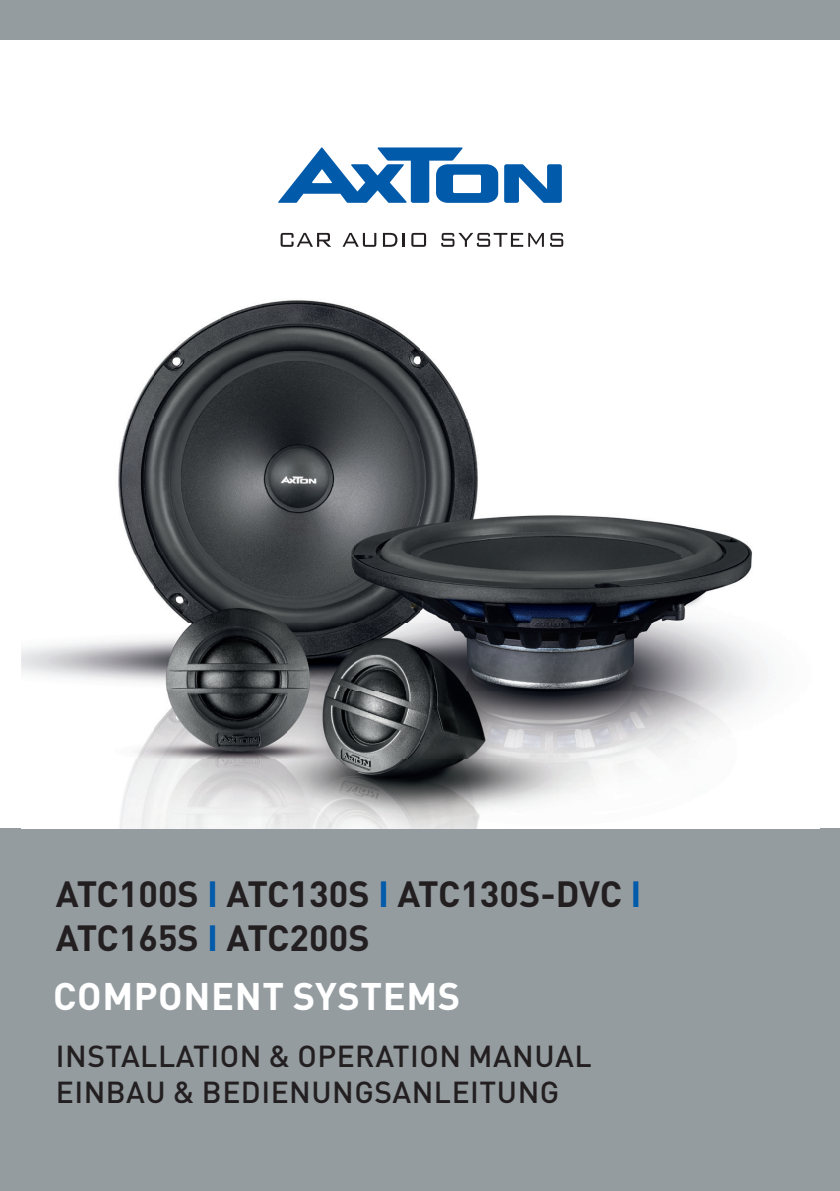
<style>
.page{position:relative;width:840px;height:1191px;background:#fff}
.page>*{position:absolute;margin:0;border:0;box-sizing:border-box;transform-origin:0 0}
.t1{font:700 38px "DIN";letter-spacing:.015em;color:#fff}
.t2{font:700 36px/43.2px "DIN";color:#231f20}
.t3{font:500 30px/36px "DIN";letter-spacing:.015em;color:#231f20}
.s1{color:#015aaa}
</style>
<div class="page">
<div style="left:0;top:828px;width:839px;height:363px;background:#949ca0"></div>
<div style="left:0;top:0;width:839px;height:40px;background:#949ca0"></div>
<svg style="left:280px;top:233px;width:51px;height:14px"></svg>
<svg style="left:342px;top:233px;width:34px;height:14px"></svg>
<svg style="left:383px;top:233px;width:21px;height:14px"></svg>
<svg style="left:411px;top:233px;width:15px;height:14px"></svg>
<svg style="left:278px;top:147px;width:283px;height:56px"></svg>
<svg style="left:441px;top:233px;width:102px;height:14px"></svg>
<svg style="left:550px;top:233px;width:13px;height:14px"></svg>
<img style="left:22px;top:300px;width:747px;height:528px">
<p class="t2" style="left:56px;top:871px;width:586px">ATC100S <span class="s1">I</span> ATC130S <span class="s1">I</span> ATC130S-DVC <span class="s1">I<br></span>ATC165S <span class="s1">I</span> ATC200S</p>
<p class="t1" style="left:53px;top:971px;width:408px">COMPONENT SYSTEMS</p>
<p class="t3" style="left:56px;top:1037px;width:537px">INSTALLATION &amp; OPERATION MANUAL<br>EINBAU &amp; BEDIENUNGSANLEITUNG</p>
</div>
